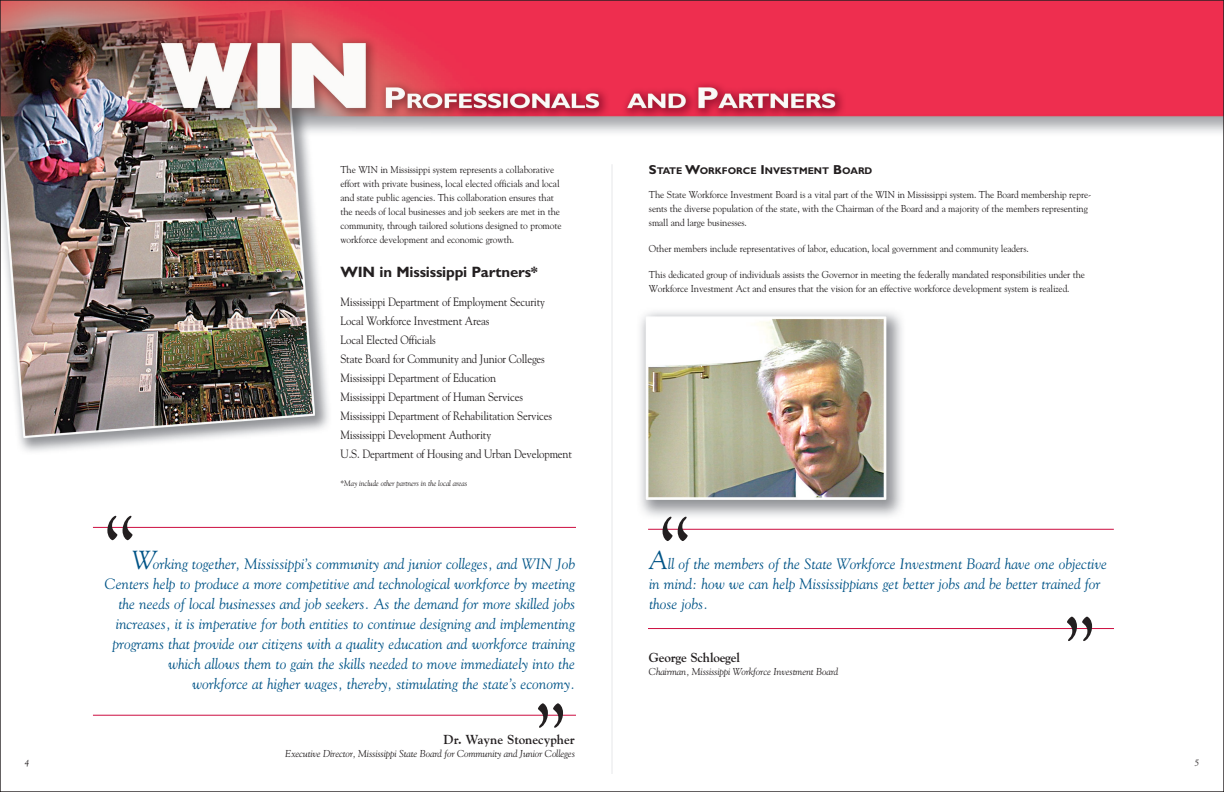
<style>
.page{position:relative;width:1224px;height:792px;background:#fff}
.page>*{position:absolute;margin:0;border:0;box-sizing:border-box;transform-origin:0 0}
.t1{font:90px "Goudy";color:#231f20;scale:.88 1}
.t2{font:italic 15px/20px "Goudy";color:#005487}
.t3{font:700 15px "Gill Sans";letter-spacing:-.01em;color:#231f20}
.t4{font:700 13px "Goudy";letter-spacing:-.01em;color:#231f20}
.t5{font:12px/19px "Goudy";letter-spacing:-.015em;color:#231f20;scale:.9 1}
.t6{font:10px/14px "Goudy";letter-spacing:-.01em;color:#231f20;scale:.94 1}
.t7{font:italic 10px "Goudy";letter-spacing:-.015em;color:#231f20}
.t8{font:700 9.8px "Gill Sans";color:#231f20}
.t9{font:italic 9px "Goudy";color:#231f20}
.t10{font:italic 8px "Goudy";letter-spacing:-.01em;color:#231f20;scale:.94 1}
.s1{font-size:26px}
.s2{font-size:13px}
</style>
<div class="page">
<img style="left:2px;top:2px;width:1220px;height:472px">
<hr style="left:93px;top:715px;width:483px;height:1px;background:#cd0d40">
<hr style="left:93px;top:527px;width:483px;height:1px;background:#cd0d40">
<hr style="left:648px;top:628px;width:466px;height:1px;background:#cd0d40">
<div style="left:632px;top:306px;width:306px;height:220px;background:#fff"></div>
<img style="left:640px;top:312px;width:262px;height:205px">
<hr style="left:612px;top:164px;width:1px;height:610px;background:#e6e7e9">
<hr style="left:648px;top:529px;width:466px;height:1px;background:#cd0d40">
<h1 class="t1" style="left:105px;top:512px;width:37px">“</h1>
<p class="t6" style="left:340px;top:163px;width:237px">The WIN in Mississippi system represents a collaborative effort with private business, local elected officials and local and state public agencies. This collaboration ensures that the needs of local businesses and job seekers are met in the community, through tailored solutions designed to promote workforce development and economic growth.</p>
<h2 class="t3" style="left:340px;top:266px;width:199px">WIN in Mississippi Partners*</h2>
<p class="t5" style="left:340px;top:293px;width:259px">Mississippi Department of Employment Security<br>Local Workforce Investment Areas<br>Local Elected Officials<br>State Board for Community and Junior Colleges Mississippi Department of Education<br>Mississippi Department of Human Services<br>Mississippi Department of Rehabilitation Services Mississippi Development Authority<br>U.S. Department of Housing and Urban Development</p>
<p class="t10" style="left:340px;top:480px;width:136px">*May include other partners in the local areas</p>
<p class="t2" style="left:105px;top:555px;width:472px;text-align:right"><span class="s1">W</span>orking together, Mississippi’s community and junior colleges, and WIN Job Centers help to produce a more competitive and technological workforce by meeting the needs of local businesses and job seekers. As the demand for more skilled jobs increases, it is imperative for both entities to continue designing and implementing programs that provide our citizens with a quality education and workforce training which allows them to gain the skills needed to move immediately into the<br>workforce at higher wages, thereby, stimulating the state’s economy.</p>
<h1 class="t1" style="left:535px;top:700px;width:37px">”</h1>
<p class="t8" style="left:649px;top:167px;width:225px"><span class="s2">S</span>TATE <span class="s2">W</span>ORKFORCE <span class="s2">I</span>NVESTMENT <span class="s2">B</span>OARD</p>
<p class="t6" style="left:649px;top:188px;width:472px">The State Workforce Investment Board is a vital part of the WIN in Mississippi system. The Board membership repre&shy;sents the diverse population of the state, with the Chairman of the Board and a majority of the members representing small and large businesses.</p>
<p class="t6" style="left:649px;top:242px;width:405px">Other members include representatives of labor, education, local government and community leaders.</p>
<p class="t6" style="left:649px;top:268px;width:465px">This dedicated group of individuals assists the Governor in meeting the federally mandated responsibilities under the<br>Workforce Investment Act and ensures that the vision for an effective workforce development system is realized.</p>
<h1 class="t1" style="left:660px;top:513px;width:37px">“</h1>
<h2 class="t2" style="left:649px;top:555px;width:460px"><span class="s1">A</span>ll of the members of the State Workforce Investment Board have one objective in mind: how we can help Mississippians get better jobs and be better trained for those jobs.</h2>
<h3 class="t4" style="left:649px;top:652px;width:92px">George Schloegel</h3>
<p class="t7" style="left:649px;top:668px;width:191px">Chairman, Mississippi Workforce Investment Board</p>
<h1 class="t1" style="left:1064px;top:613px;width:37px">”</h1>
<h3 class="t4" style="left:444px;top:734px;width:133px">Dr. Wayne Stonecypher</h3>
<p class="t7" style="left:285px;top:750px;width:291px">Executive Director, Mississippi State Board for Community and Junior Colleges</p>
<p class="t9" style="left:25px;top:760px;width:6px">4</p>
<p class="t9" style="left:1195px;top:760px;width:6px">5</p>
</div>
